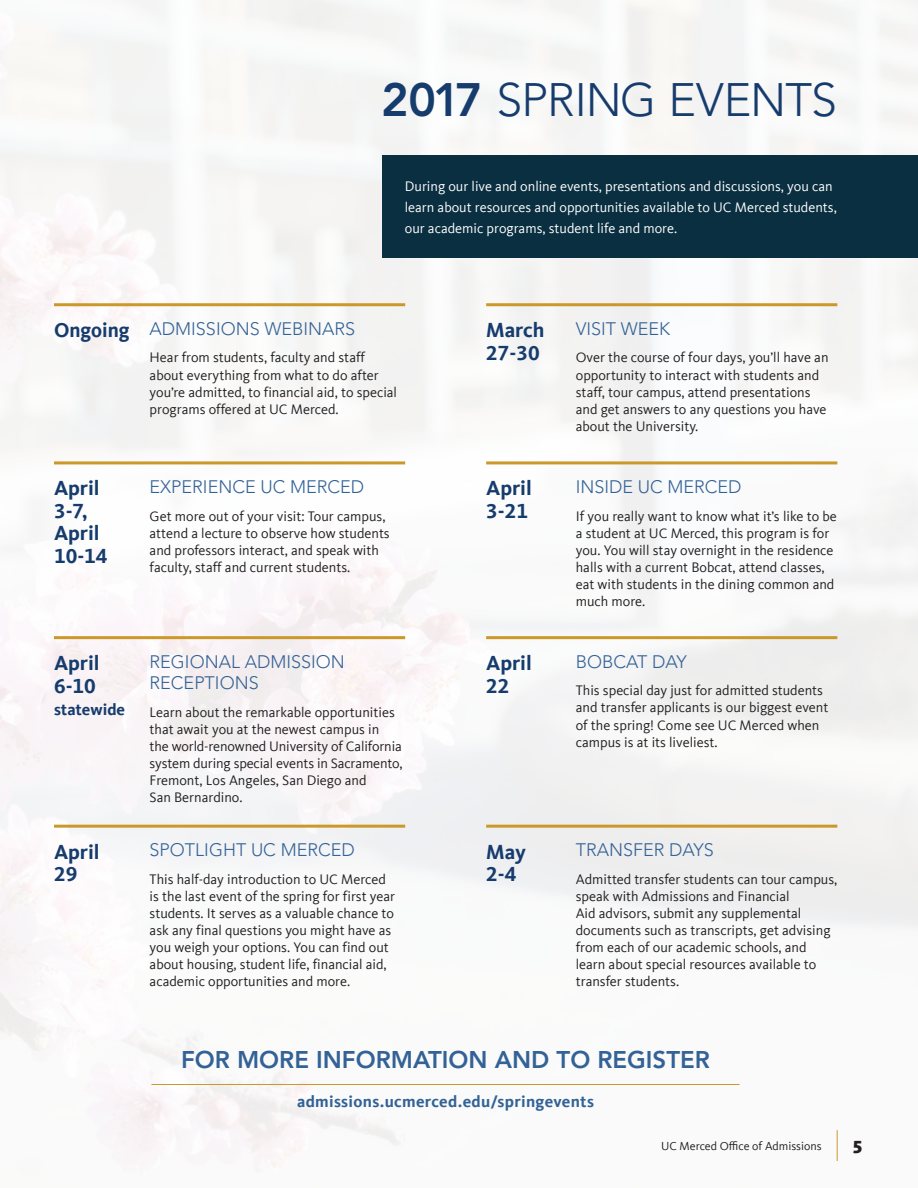
<style>
.page{position:relative;width:918px;height:1188px;background:#fff}
.page>*{position:absolute;margin:0;border:0;box-sizing:border-box;transform-origin:0 0}
.large_head{font:300 46.5px "Avenir LT Std";letter-spacing:-.02em;color:#163c6d}
.t1{font:800 24px "Avenir LT Std";color:#336296}
.t2{font:700 21px "Kievit Offc Pro";color:#163c6d}
.t3{font:700 21px "Kievit Offc Pro";color:#163c6d;scale:.95 1}
.t4{font:300 18px/21.6px "Avenir LT Std";color:#336296}
.t5{font:900 18px "Kievit Offc Pro";color:#231f20}
.t6{font:700 16.5px "Kievit Offc Pro";letter-spacing:.02em;color:#336296}
.t7{font:700 16.5px "Kievit Offc Pro";color:#163c6d}
.t8{font:14.25px/17.1px "Kievit Offc Pro";color:#231f20}
.t9{font:14.25px/21px "Kievit Offc Pro";color:#fff}
.t10{font:12px "Kievit Offc Pro";color:#231f20}
.s1{font-weight:800}
</style>
<div class="page">
<hr style="left:837px;top:1130px;width:1px;height:31px;background:#ca992a">
<hr style="left:54px;top:303px;width:351px;height:3px;background:#ca992a">
<hr style="left:54px;top:461px;width:351px;height:3px;background:#ca992a">
<hr style="left:54px;top:636px;width:351px;height:3px;background:#ca992a">
<hr style="left:54px;top:825px;width:351px;height:3px;background:#ca992a">
<hr style="left:151px;top:1084px;width:589px;height:1px;background:#ca992a">
<hr style="left:486px;top:303px;width:351px;height:3px;background:#ca992a">
<hr style="left:486px;top:461px;width:351px;height:3px;background:#ca992a">
<hr style="left:486px;top:636px;width:351px;height:3px;background:#ca992a">
<hr style="left:486px;top:825px;width:351px;height:3px;background:#ca992a">
<div style="left:382px;top:155px;width:536px;height:103px;background:#0a2f41"></div>
<p class="large_head" style="left:381px;top:73px;width:458px"><span class="s1">2017</span> SPRING EVENTS</p>
<p class="t9" style="left:405px;top:175px;width:434px">During our live and online events, presentations and discussions, you can learn about resources and opportunities available to UC Merced students, our academic programs, student life and more.</p>
<p class="t3" style="left:54px;top:318px;width:81px">Ongoing</p>
<p class="t4" style="left:150px;top:318px;width:207px">ADMISSIONS WEBINARS</p>
<p class="t8" style="left:150px;top:349px;width:249px">Hear from students, faculty and staff about everything from what to do after you’re admitted, to financial aid, to special programs offered at UC Merced.</p>
<p class="t2" style="left:486px;top:318px;width:60px">March</p>
<p class="t2" style="left:486px;top:340px;width:55px">27-30</p>
<p class="t4" style="left:576px;top:318px;width:96px">VISIT WEEK</p>
<p class="t8" style="left:576px;top:349px;width:254px">Over the course of four days, you’ll have an opportunity to interact with students and staff, tour campus, attend presentations and get answers to any questions you have about the University.</p>
<p class="t2" style="left:54px;top:476px;width:47px">April</p>
<p class="t2" style="left:54px;top:498px;width:35px">3-7,</p>
<p class="t2" style="left:54px;top:521px;width:47px">April</p>
<p class="t2" style="left:54px;top:543px;width:55px">10-14</p>
<p class="t4" style="left:150px;top:476px;width:216px">EXPERIENCE UC MERCED</p>
<p class="t8" style="left:150px;top:507px;width:242px">Get more out of your visit: Tour campus, attend a lecture to observe how students and professors interact, and speak with faculty, staff and current students.</p>
<p class="t2" style="left:486px;top:476px;width:47px">April</p>
<p class="t2" style="left:486px;top:498px;width:43px">3-21</p>
<p class="t4" style="left:576px;top:476px;width:167px">INSIDE UC MERCED</p>
<p class="t8" style="left:576px;top:507px;width:262px">If you really want to know what it’s like to be a student at UC Merced, this program is for you. You will stay overnight in the residence halls with a current Bobcat, attend classes, eat with students in the dining common and much more.</p>
<p class="t2" style="left:54px;top:650px;width:47px">April</p>
<p class="t2" style="left:54px;top:673px;width:43px">6-10</p>
<p class="t7" style="left:54px;top:700px;width:73px">statewide</p>
<p class="t4" style="left:150px;top:651px;width:197px">REGIONAL ADMISSION<br>RECEPTIONS</p>
<p class="t8" style="left:150px;top:704px;width:247px">Learn about the remarkable opportunities that await you at the newest campus in</p>
<p class="t8" style="left:150px;top:738px;width:254px;text-align:justify">the world-renowned University of California system during special events in Sacramento, Fremont, Los Angeles, San Diego and</p>
<p class="t8" style="left:150px;top:789px;width:94px">San Bernardino.</p>
<p class="t2" style="left:486px;top:650px;width:47px">April</p>
<p class="t2" style="left:486px;top:673px;width:25px">22</p>
<p class="t4" style="left:576px;top:651px;width:113px">BOBCAT DAY</p>
<p class="t8" style="left:576px;top:682px;width:254px">This special day just for admitted students and transfer applicants is our biggest event of the spring! Come see UC Merced when campus is at its liveliest.</p>
<p class="t2" style="left:54px;top:839px;width:47px">April</p>
<p class="t2" style="left:54px;top:862px;width:25px">29</p>
<p class="t4" style="left:150px;top:839px;width:207px">SPOTLIGHT UC MERCED</p>
<p class="t8" style="left:150px;top:870px;width:247px">This half-day introduction to UC Merced is the last event of the spring for first year students. It serves as a valuable chance to ask any final questions you might have as you weigh your options. You can find out about housing, student life, financial aid, academic opportunities and more.</p>
<p class="t2" style="left:486px;top:839px;width:41px">May</p>
<p class="t2" style="left:486px;top:861px;width:32px">2-4</p>
<p class="t4" style="left:576px;top:839px;width:140px">TRANSFER DAYS</p>
<p class="t8" style="left:576px;top:870px;width:263px">Admitted transfer students can tour campus, speak with Admissions and Financial<br>Aid advisors, submit any supplemental documents such as transcripts, get advising from each of our academic schools, and learn about special resources available to transfer students.</p>
<p class="t1" style="left:181px;top:1045px;width:530px">FOR MORE INFORMATION AND TO REGISTER</p>
<p class="t6" style="left:297px;top:1091px;width:298px">admissions.ucmerced.edu/springevents</p>
<p class="t10" style="left:661px;top:1139px;width:162px">UC Merced Office of Admissions</p>
<p class="t5" style="left:853px;top:1136px;width:12px">5</p>
</div>
